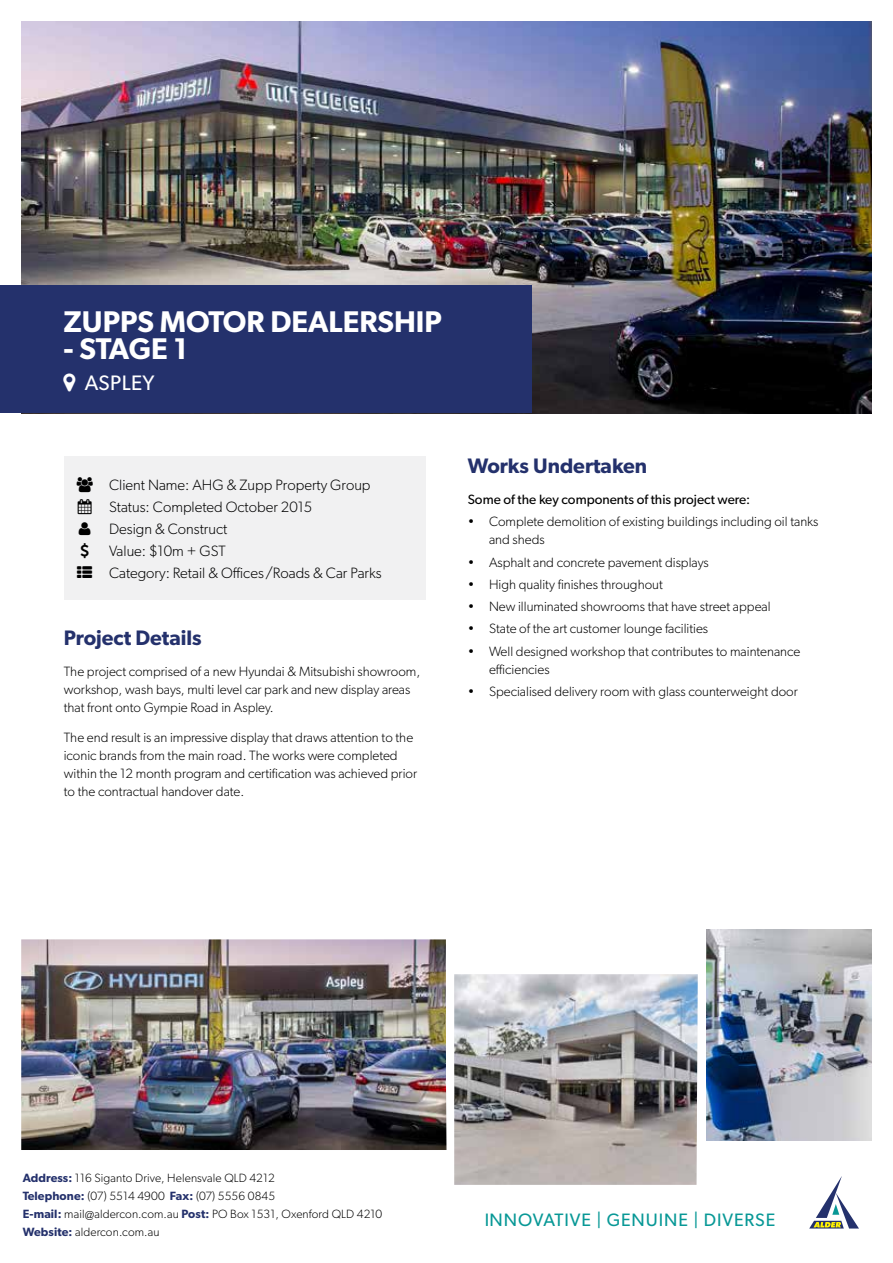
<style>
.page{position:relative;width:893px;height:1263px;background:#fff}
.page>*{position:absolute;margin:0;border:0;box-sizing:border-box;transform-origin:0 0}
.t1{font:600 30px "Gibson";color:#fff}
.t2{font:600 21px "Gibson";color:#24316c}
.t3{font:21px "Gibson";letter-spacing:.02em;color:#fff}
.t4{font:18px "Gibson";letter-spacing:.05em;color:#089896}
.t5{font:300 15px/22px "Gibson";color:#000}
.t6{font:300 13.5px/18px "Gibson";color:#000}
.t7{font:13.5px "Gibson";color:#000}
.t8{font:300 12px/18px "Gibson";letter-spacing:.01em;color:#000}
.s1{font-weight:600;color:#24316c}
</style>
<div class="page">
<svg style="left:809px;top:1176px;width:50px;height:52px"></svg>
<div style="left:64px;top:457px;width:361px;height:143px;background:#f1f1f2"></div>
<img style="left:454px;top:974px;width:244px;height:211px">
<img style="left:21px;top:21px;width:851px;height:392px">
<img style="left:21px;top:939px;width:425px;height:211px">
<img style="left:706px;top:930px;width:166px;height:210px">
<div style="left:0;top:285px;width:531px;height:128px;background:#24316c"></div>
<h1 class="t1" style="left:64px;top:304px;width:380px">ZUPPS MOTOR DEALERSHIP</h1>
<h1 class="t1" style="left:64px;top:331px;width:126px">- STAGE 1</h1>
<h2 class="t3" style="left:85px;top:371px;width:71px">ASPLEY</h2>
<p class="t5" style="left:109px;top:473px;width:274px">Client Name: AHG &amp; Zupp Property Group<br>Status: Completed October 2015<br>Design &amp; Construct<br>Value: $10m + GST<br>Category: Retail &amp; Offices/Roads &amp; Car Parks</p>
<h2 class="t2" style="left:64px;top:625px;width:139px">Project Details</h2>
<p class="t6" style="left:64px;top:662px;width:358px">The project comprised of a new Hyundai &amp; Mitsubishi showroom, workshop, wash bays, multi level car park and new display areas that front onto Gympie Road in Aspley.</p>
<p class="t6" style="left:64px;top:728px;width:355px">The end result is an impressive display that draws attention to the iconic brands from the main road. The works were completed within the 12 month program and certification was achieved prior to the contractual handover date.</p>
<h2 class="t2" style="left:468px;top:454px;width:181px">Works Undertaken</h2>
<p class="t7" style="left:468px;top:491px;width:284px">Some of the key components of this project were:</p>
<p class="t6" style="left:489px;top:513px;width:331px;text-indent:-21px">• Complete demolition of existing buildings including oil tanks and sheds</p>
<p class="t6" style="left:468px;top:553px;width:242px">• Asphalt and concrete pavement displays</p>
<p class="t6" style="left:468px;top:575px;width:197px">• High quality finishes throughout</p>
<p class="t6" style="left:468px;top:597px;width:304px">• New illuminated showrooms that have street appeal</p>
<p class="t6" style="left:468px;top:620px;width:242px">• State of the art customer lounge facilities</p>
<p class="t6" style="left:489px;top:642px;width:313px;text-indent:-21px">• Well designed workshop that contributes to maintenance efficiencies</p>
<p class="t6" style="left:468px;top:682px;width:332px">• Specialised delivery room with glass counterweight door</p>
<p class="t8" style="left:23px;top:1169px;width:361px"><span class="s1">Address:</span> 116 Siganto Drive, Helensvale QLD 4212<br><span class="s1">Telephone:</span> (07) 5514 4900 <span class="s1">Fax:</span> (07) 5556 0845<br><span class="s1">E-mail:</span> mail@aldercon.com.au <span class="s1">Post:</span> PO Box 1531, Oxenford QLD 4210<br><span class="s1">Website:</span> aldercon.com.au</p>
<h3 class="t4" style="left:484px;top:1209px;width:292px">INNOVATIVE | GENUINE | DIVERSE</h3>
</div>
